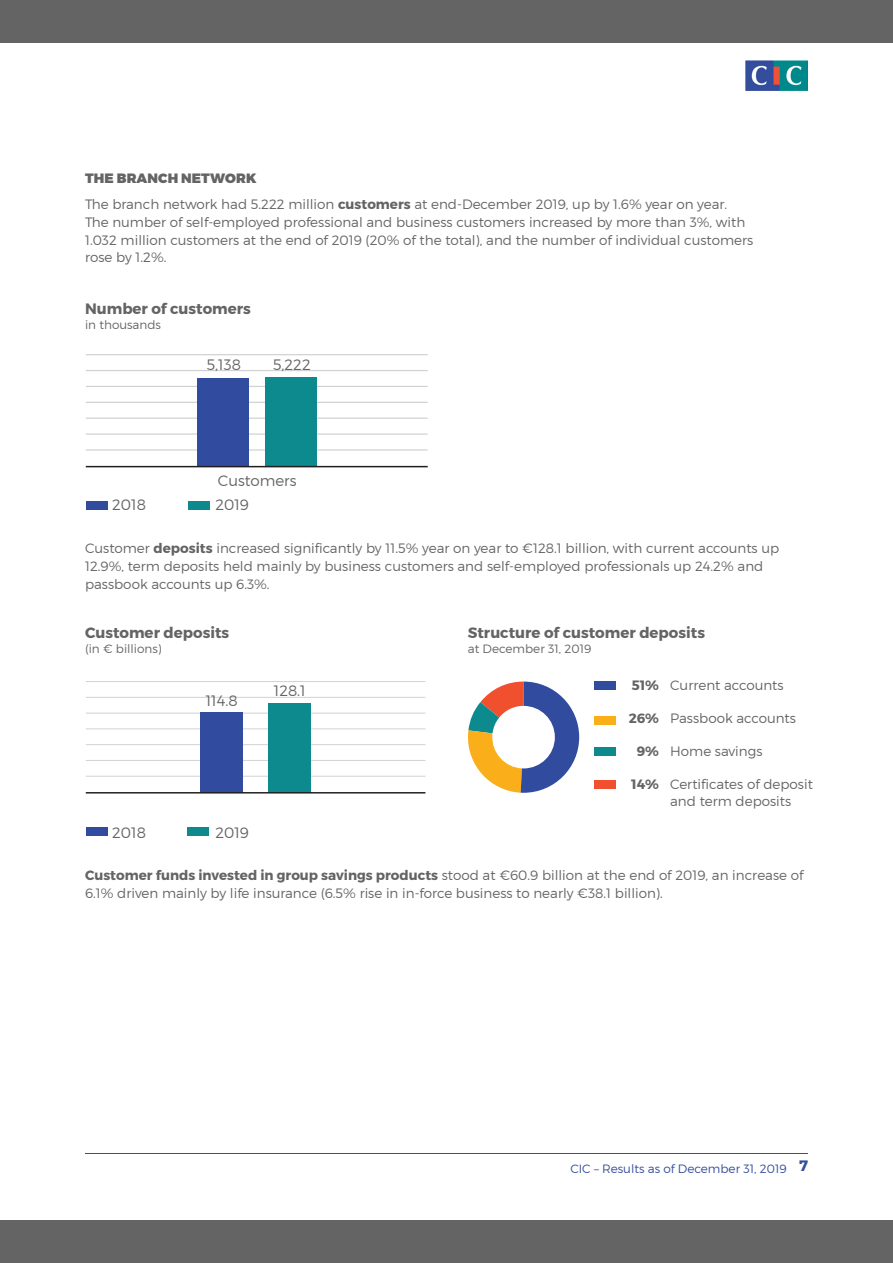
<style>
.page{position:relative;width:893px;height:1263px;background:#fff}
.page>*{position:absolute;margin:0;border:0;box-sizing:border-box;transform-origin:0 0}
.FOOT_NOTES{font:700 15px "Montserrat";color:#646464}
.HISTO_LEGENDE{font:300 15px "Montserrat";color:#646464}
.FOOT_NOTES-2{font:300 15px "Montserrat";color:#646464}
.BODY{font:300 13.5px/17.7px "Montserrat";color:#646464}
.FOOT_NOTES-3{font:300 13.5px/16.5px "Montserrat";color:#646464}
.INTER_NIVO_4{font:900 13.5px "Montserrat";letter-spacing:.01em;color:#646464}
.FOOT_NOTES-4{font:700 13.5px "Montserrat";color:#646464}
.FOOT_NOTES-5{font:300 12px "Montserrat";color:#646464}
.t1{font:300 12px "Montserrat";color:#344d9d}
.s1{font-weight:700}
</style>
<div class="page">
<img style="left:746px;top:61px;width:62px;height:30px">
<hr style="left:85px;top:1153px;width:723px;height:1px;background:#344d9d">
<div style="left:0;top:0;width:893px;height:43px;background:#646464"></div>
<div style="left:0;top:1220px;width:893px;height:43px;background:#646464"></div>
<hr style="left:86px;top:354px;width:342px;height:1px;background:#d1d2d4">
<hr style="left:86px;top:370px;width:342px;height:1px;background:#d1d2d4">
<hr style="left:86px;top:386px;width:342px;height:1px;background:#d1d2d4">
<hr style="left:86px;top:402px;width:342px;height:1px;background:#d1d2d4">
<hr style="left:86px;top:418px;width:342px;height:1px;background:#d1d2d4">
<hr style="left:86px;top:433px;width:342px;height:2px;background:#d1d2d4">
<hr style="left:86px;top:449px;width:342px;height:2px;background:#d1d2d4">
<div style="left:266px;top:377px;width:51px;height:90px;background:#0c8a8d"></div>
<div style="left:197px;top:378px;width:52px;height:89px;background:#314c9f"></div>
<div style="left:86px;top:501px;width:22px;height:9px;background:#314c9f"></div>
<div style="left:188px;top:501px;width:22px;height:9px;background:#0c8a8d"></div>
<hr style="left:86px;top:466px;width:342px;height:1px;background:#231f20">
<hr style="left:86px;top:681px;width:339px;height:1px;background:#d1d2d4">
<hr style="left:86px;top:697px;width:339px;height:1px;background:#d1d2d4">
<hr style="left:86px;top:713px;width:339px;height:1px;background:#d1d2d4">
<hr style="left:86px;top:728px;width:339px;height:1px;background:#d1d2d4">
<hr style="left:86px;top:744px;width:339px;height:1px;background:#d1d2d4">
<hr style="left:86px;top:760px;width:339px;height:1px;background:#d1d2d4">
<hr style="left:86px;top:776px;width:339px;height:1px;background:#d1d2d4">
<div style="left:268px;top:703px;width:43px;height:90px;background:#0c8a8d"></div>
<div style="left:200px;top:713px;width:43px;height:80px;background:#314c9f"></div>
<div style="left:86px;top:827px;width:21px;height:9px;background:#314c9f"></div>
<div style="left:188px;top:827px;width:21px;height:9px;background:#0c8a8d"></div>
<div style="left:594px;top:681px;width:21px;height:9px;background:#314c9f"></div>
<div style="left:594px;top:716px;width:21px;height:9px;background:#faae1a"></div>
<div style="left:594px;top:748px;width:21px;height:8px;background:#0c8a8d"></div>
<div style="left:594px;top:780px;width:21px;height:9px;background:#f0502d"></div>
<hr style="left:86px;top:792px;width:339px;height:1px;background:#231f20">
<svg style="left:468px;top:681px;width:111px;height:112px"></svg>
<p class="INTER_NIVO_4" style="left:85px;top:170px;width:173px">THE BRANCH NETWORK</p>
<p class="BODY" style="left:85px;top:195px;width:670px">The branch network had 5.222 million <span class="s1">customers</span> at end-December 2019, up by 1.6% year on year.<br>The number of self-employed professional and business customers increased by more than 3%, with 1.032 million customers at the end of 2019 (20% of the total), and the number of individual customers rose by 1.2%.</p>
<p class="FOOT_NOTES" style="left:85px;top:299px;width:167px">Number of customers</p>
<p class="FOOT_NOTES-5" style="left:85px;top:317px;width:77px">in thousands</p>
<p class="HISTO_LEGENDE" style="left:207px;top:356px;width:36px">5,138</p>
<p class="HISTO_LEGENDE" style="left:273px;top:356px;width:39px">5,222</p>
<p class="FOOT_NOTES-2" style="left:218px;top:472px;width:80px">Customers</p>
<p class="HISTO_LEGENDE" style="left:112px;top:495px;width:35px">2018</p>
<p class="HISTO_LEGENDE" style="left:215px;top:495px;width:35px">2019</p>
<p class="BODY" style="left:85px;top:539px;width:696px">Customer <span class="s1">deposits</span> increased significantly by 11.5% year on year to €128.1 billion, with current accounts up<br>12.9%, term deposits held mainly by business customers and self-employed professionals up 24.2% and passbook accounts up 6.3%.</p>
<p class="FOOT_NOTES" style="left:85px;top:623px;width:146px">Customer deposits</p>
<p class="FOOT_NOTES-5" style="left:85px;top:641px;width:78px">(in € billions)</p>
<p class="HISTO_LEGENDE" style="left:206px;top:692px;width:34px">114.8</p>
<p class="HISTO_LEGENDE" style="left:274px;top:682px;width:34px">128.1</p>
<p class="HISTO_LEGENDE" style="left:112px;top:823px;width:35px">2018</p>
<p class="HISTO_LEGENDE" style="left:215px;top:823px;width:35px">2019</p>
<p class="FOOT_NOTES" style="left:468px;top:623px;width:239px">Structure of customer deposits</p>
<p class="FOOT_NOTES-5" style="left:468px;top:641px;width:125px">at December 31, 2019</p>
<p class="FOOT_NOTES-4" style="left:632px;top:677px;width:29px">51%</p>
<p class="FOOT_NOTES-4" style="left:629px;top:710px;width:32px">26%</p>
<p class="FOOT_NOTES-4" style="left:637px;top:743px;width:24px">9%</p>
<p class="FOOT_NOTES-4" style="left:631px;top:776px;width:29px">14%</p>
<p class="FOOT_NOTES-3" style="left:670px;top:677px;width:115px">Current accounts</p>
<p class="FOOT_NOTES-3" style="left:670px;top:710px;width:127px">Passbook accounts</p>
<p class="FOOT_NOTES-3" style="left:670px;top:743px;width:94px">Home savings</p>
<p class="FOOT_NOTES-3" style="left:670px;top:776px;width:144px">Certificates of deposit and term deposits</p>
<p class="BODY" style="left:85px;top:866px;width:720px"><span class="s1">Customer funds invested in group savings products</span> stood at €60.9 billion at the end of 2019, an increase of<br>6.1% driven mainly by life insurance (6.5% rise in in-force business to nearly €38.1 billion).</p>
<p class="t1" style="left:570px;top:1161px;width:239px">CIC – Results as of December 31, 2019 <sup>7</sup></p>
</div>
